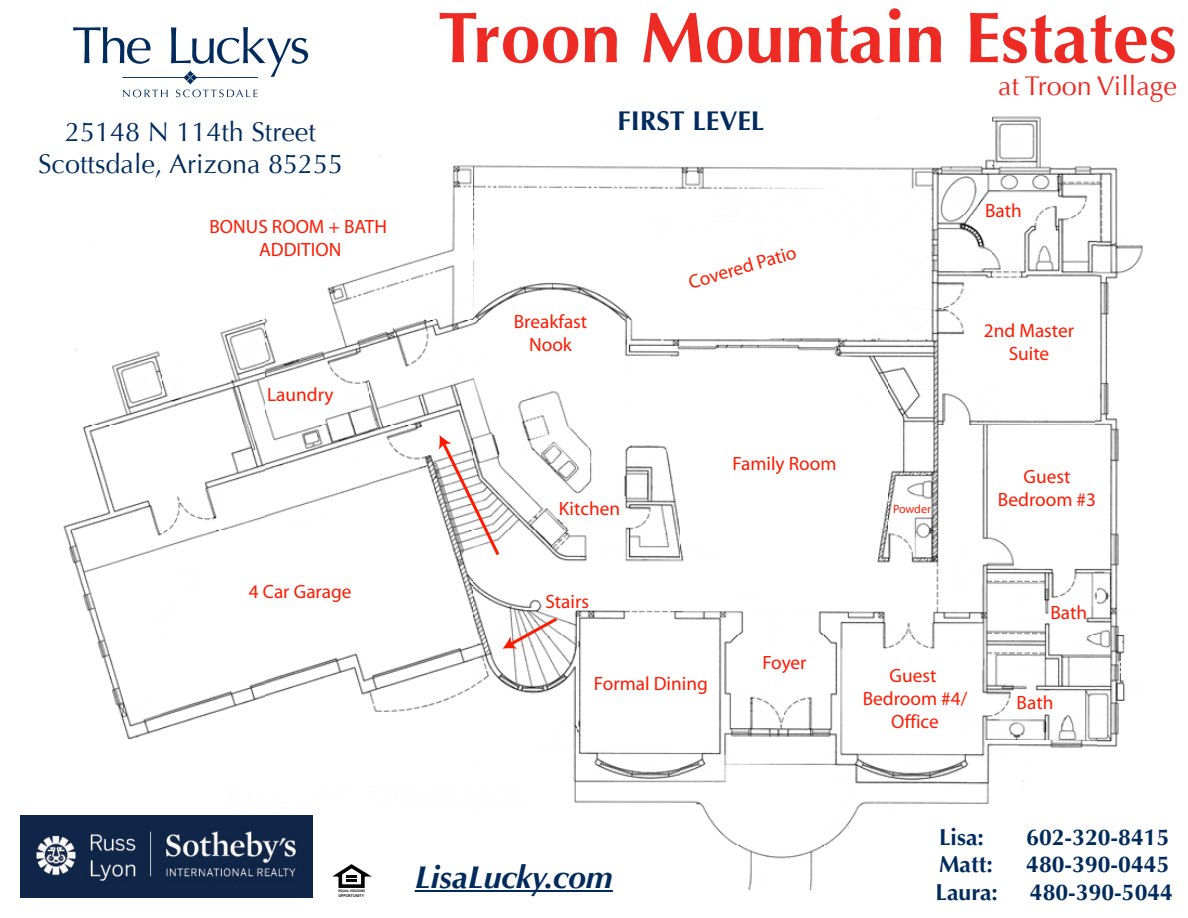
<style>
.page{position:relative;width:1188px;height:918px;background:#fff}
.page>*{position:absolute;margin:0;border:0;box-sizing:border-box;transform-origin:0 0}
.t1{font:700 72px "Optima";color:#ed2a24}
.t2{font:italic 700 31.8px "Optima";color:#002b5c}
.t3{font:27px/32.4px "Optima";color:#002b5c;text-align:center}
.t4{font:27px "Optima";color:#ed2a24}
.t5{font:700 27px "Optima";color:#002b5c}
.t6{font:700 22.95px "Optima";color:#002b5c}
.t7{font:19.35px/23.1px "Myriad";color:#ff1a00;text-align:center}
.t8{font:12px "Myriad";letter-spacing:-.005em;color:#ff1a00}
.t9{font:600 4.05px "Myriad Pro";color:#000}
.t10{font:600 3.6px "Myriad Pro";color:#000}
</style>
<div class="page">
<img style="left:63px;top:116px;width:1080px;height:782px">
<svg style="left:332px;top:864px;width:40px;height:24px"></svg>
<svg style="left:415px;top:890px;width:198px;height:2px"></svg>
<svg style="left:73px;top:27px;width:78px;height:37px"></svg>
<svg style="left:171px;top:27px;width:137px;height:50px"></svg>
<svg style="left:123px;top:90px;width:45px;height:7px"></svg>
<svg style="left:176px;top:90px;width:82px;height:7px"></svg>
<svg style="left:183px;top:74px;width:7px;height:7px"></svg>
<svg style="left:187px;top:70px;width:7px;height:8px"></svg>
<svg style="left:187px;top:78px;width:7px;height:7px"></svg>
<svg style="left:190px;top:74px;width:7px;height:7px"></svg>
<hr style="left:194px;top:77px;width:64px;height:1px;background:#002b5c">
<hr style="left:122px;top:77px;width:65px;height:1px;background:#002b5c">
<img style="left:21px;top:815px;width:291px;height:83px">
<svg style="left:502px;top:618px;width:55px;height:31px"></svg>
<svg style="left:439px;top:435px;width:60px;height:120px"></svg>
<h3 class="t3" style="left:38px;top:116px;width:307px">25148 N 114th Street<br>Scottsdale, Arizona 85255</h3>
<p class="t7" style="left:209px;top:216px;width:179px">BONUS ROOM + BATH<br>ADDITION</p>
<p class="t7" style="left:267px;top:383px;width:68px">Laundry</p>
<p class="t7" style="left:249px;top:581px;width:104px">4 Car Garage</p>
<h1 class="t1" style="left:438px;top:-4px;width:740px">Troon Mountain Estates</h1>
<h3 class="t4" style="left:998px;top:70px;width:180px">at Troon Village</h3>
<h3 class="t5" style="left:617px;top:105px;width:149px">FIRST LEVEL</h3>
<p class="t7" style="left:514px;top:311px;width:75px">Breakfast<br>Nook</p>
<p class="t7" style="left:686px;top:272px;width:113px;rotate:-16deg">Covered Patio</p>
<p class="t7" style="left:985px;top:200px;width:38px">Bath</p>
<p class="t7" style="left:984px;top:320px;width:92px">2nd Master<br>Suite</p>
<p class="t7" style="left:559px;top:497px;width:63px">Kitchen</p>
<p class="t7" style="left:733px;top:452px;width:105px">Family Room</p>
<p class="t8" style="left:893px;top:503px;width:40px">Powder</p>
<p class="t7" style="left:998px;top:465px;width:100px">Guest<br>Bedroom #3</p>
<p class="t7" style="left:545px;top:591px;width:45px">Stairs</p>
<p class="t7" style="left:594px;top:673px;width:115px">Formal Dining</p>
<p class="t7" style="left:762px;top:652px;width:46px">Foyer</p>
<p class="t7" style="left:863px;top:665px;width:106px">Guest<br>Bedroom #4/<br>Office</p>
<p class="t7" style="left:1050px;top:602px;width:38px">Bath</p>
<p class="t7" style="left:1017px;top:692px;width:38px">Bath</p>
<p class="t10" style="left:338px;top:889px;width:28px">EQUAL HOUSING</p>
<p class="t9" style="left:338px;top:893px;width:27px">OPPORTUNITY</p>
<h2 class="t2" style="left:415px;top:858px;width:199px">LisaLucky.com</h2>
<p class="t6" style="left:939px;top:824px;width:46px">Lisa:</p>
<p class="t6" style="left:1026px;top:824px;width:145px">602-320-8415</p>
<p class="t6" style="left:939px;top:851px;width:55px">Matt:</p>
<p class="t6" style="left:1026px;top:851px;width:145px">480-390-0445</p>
<p class="t6" style="left:936px;top:879px;width:64px">Laura:</p>
<p class="t6" style="left:1030px;top:879px;width:145px">480-390-5044</p>
</div>
